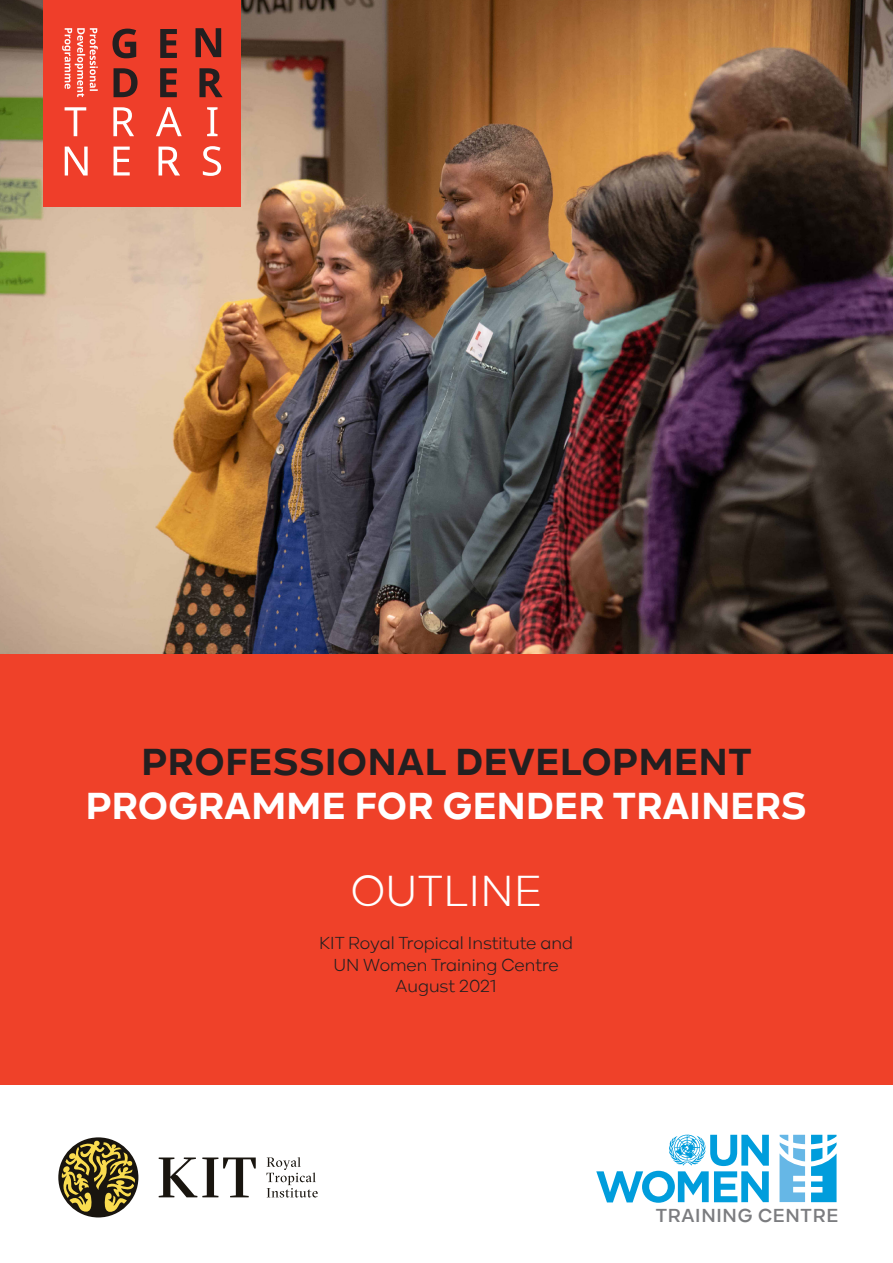
<style>
.page{position:relative;width:893px;height:1263px;background:#fff}
.page>*{position:absolute;margin:0;border:0;box-sizing:border-box;transform-origin:0 0}
.t1{font:45px "Kinetika";letter-spacing:.01em;color:#fff}
.t2{font:700 39px "Kinetika";letter-spacing:.01em;color:#fff}
.t3{font:700 39px "Kinetika";letter-spacing:.02em;color:#231f20}
.t4{font:600 19.5px "Kinetika";letter-spacing:.035em;color:#7b7c7f}
.t5{font:18px "Kinetika";color:#231f20}
</style>
<div class="page">
<img style="left:0;top:0;width:893px;height:654px">
<div style="left:44px;top:0;width:197px;height:206px;background:#ef3e2a"></div>
<svg style="left:62px;top:28px;width:36px;height:69px"></svg>
<svg style="left:114px;top:68px;width:109px;height:29px"></svg>
<svg style="left:160px;top:29px;width:17px;height:29px"></svg>
<svg style="left:196px;top:28px;width:25px;height:29px"></svg>
<svg style="left:112px;top:29px;width:24px;height:29px"></svg>
<svg style="left:113px;top:107px;width:21px;height:29px"></svg>
<svg style="left:207px;top:107px;width:11px;height:29px"></svg>
<svg style="left:156px;top:107px;width:26px;height:29px"></svg>
<svg style="left:65px;top:107px;width:21px;height:29px"></svg>
<svg style="left:65px;top:146px;width:156px;height:30px"></svg>
<div style="left:0;top:654px;width:893px;height:430px;background:#ef4129"></div>
<svg style="left:596px;top:1134px;width:173px;height:69px"></svg>
<svg style="left:779px;top:1135px;width:26px;height:67px"></svg>
<svg style="left:811px;top:1135px;width:25px;height:67px"></svg>
<svg style="left:159px;top:1157px;width:97px;height:40px"></svg>
<svg style="left:267px;top:1157px;width:51px;height:40px"></svg>
<div style="left:58px;top:1137px;width:80px;height:80px;background:#19150f;border-radius:50%"></div>
<svg style="left:60px;top:1140px;width:75px;height:72px"></svg>
<p class="t3" style="left:142px;top:738px;width:612px">PROFESSIONAL DEVELOPMENT</p>
<p class="t2" style="left:86px;top:782px;width:722px">PROGRAMME FOR GENDER TRAINERS</p>
<p class="t1" style="left:351px;top:865px;width:192px">OUTLINE</p>
<p class="t5" style="left:319px;top:933px;width:255px">KIT Royal Tropical Institute and</p>
<p class="t5" style="left:333px;top:954px;width:227px">UN Women Training Centre</p>
<p class="t5" style="left:396px;top:976px;width:102px">August 2021</p>
<p class="t4" style="left:656px;top:1204px;width:184px">TRAINING CENTRE</p>
</div>
